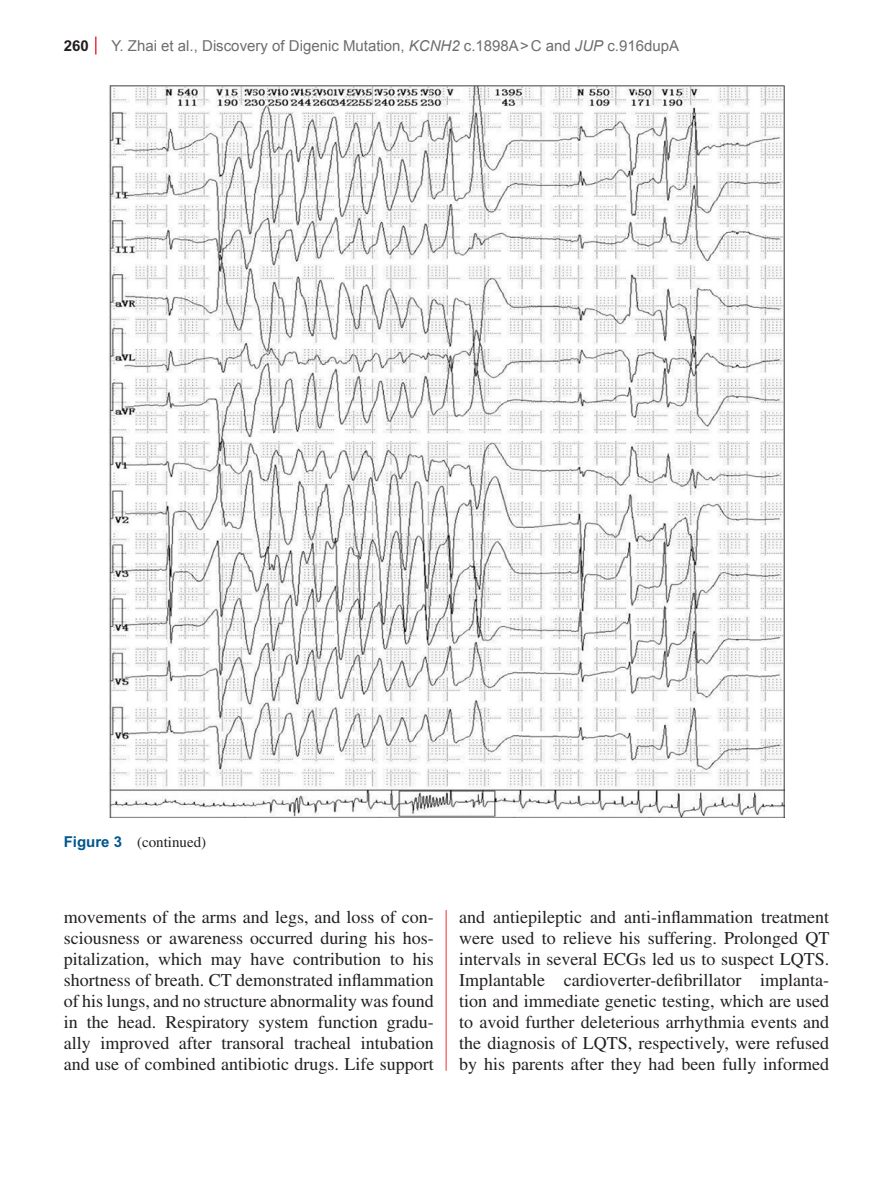
<style>
.page{position:relative;width:893px;height:1191px;background:#fff}
.page>*{position:absolute;margin:0;border:0;box-sizing:border-box;transform-origin:0 0}
.t1{font:18px/21px "Times";color:#231f20;text-align:justify}
.t2{font:15px "Arial";color:#6c6d70}
.t3{font:15px "Times";color:#231f20}
.t4{font:700 15px "Arial";color:#231f20}
.s1{font-style:italic}
.s2{font-family:"Arial";font-weight:700;color:#01568d}
</style>
<div class="page">
<svg style="left:95px;top:37px;width:2px;height:18px"></svg>
<hr style="left:446px;top:910px;width:1px;height:160px;background:#ee3034">
<img style="left:108px;top:86px;width:677px;height:731px">
<p class="t4" style="left:64px;top:38px;width:27px">260</p>
<p class="t2" style="left:112px;top:36px;width:569px">Y. Zhai et al., Discovery of Digenic Mutation, <span class="s1">KCNH2</span> c.1898A&gt;C and <span class="s1">JUP</span> c.916dupA</p>
<p class="t3" style="left:64px;top:833px;width:144px"><span class="s2">Figure 3</span> (continued)</p>
<p class="t1" style="left:64px;top:906px;width:371px">movements of the arms and legs, and loss of con&shy;sciousness or awareness occurred during his hos&shy;pitalization, which may have contribution to his shortness of breath. CT demonstrated inflammation of his lungs, and no structure abnormality was found in the head. Respiratory system function gradu&shy;ally improved after transoral tracheal intubation and use of combined antibiotic drugs. Life support</p>
<p class="t1" style="left:459px;top:906px;width:372px">and antiepileptic and anti-inflammation treatment were used to relieve his suffering. Prolonged QT intervals in several ECGs led us to suspect LQTS.<br>Implantable cardioverter-defibrillator implanta&shy;tion and immediate genetic testing, which are used to avoid further deleterious arrhythmia events and the diagnosis of LQTS, respectively, were refused by his parents after they had been fully informed</p>
</div>
